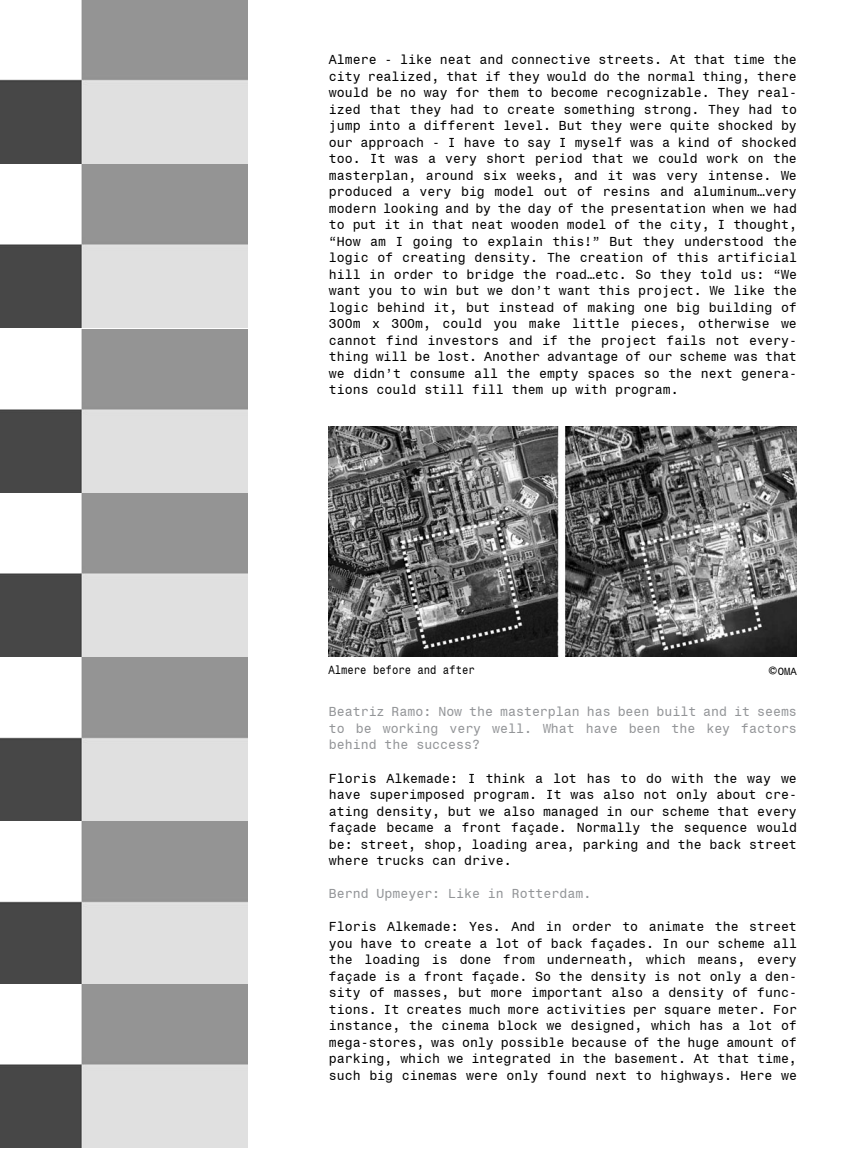
<style>
.page{position:relative;width:851px;height:1149px;background:#fff}
.page>*{position:absolute;margin:0;border:0;box-sizing:border-box;transform-origin:0 0}
.t1{font:13.2px/16.5px "Monospace 821 BT";color:#000;text-align:justify}
.t2{font:13.2px/16.5px "Monospace 821 BT";color:#939598;text-align:justify}
.t3{font:12px "Monospace 821 BT";color:#000;scale:.88 1}
.t4{font:10.5px "Monospace 821 BT";color:#000}
.s1{font-size:13.5px}
</style>
<div class="page">
<img style="left:328px;top:426px;width:468px;height:230px">
<img style="left:0;top:0;width:247px;height:327px">
<img style="left:0;top:329px;width:247px;height:818px">
<p class="t1" style="left:329px;top:51px;width:469px">Almere - like neat and connective streets. At that time the city realized, that if they would do the normal thing, there would be no way for them to become recognizable. They real&shy;ized that they had to create something strong. They had to jump into a different level. But they were quite shocked by our approach - I have to say I myself was a kind of shocked too. It was a very short period that we could work on the masterplan, around six weeks, and it was very intense. We produced a very big model out of resins and aluminum…very modern looking and by the day of the presentation when we had to put it in that neat wooden model of the city, I thought, “How am I going to explain this!” But they understood the logic of creating density. The creation of this artificial hill in order to bridge the road…etc. So they told us: “We want you to win but we don’t want this project. We like the logic behind it, but instead of making one big building of 300m x 300m, could you make little pieces, otherwise we cannot find investors and if the project fails not every&shy;thing will be lost. Another advantage of our scheme was that we didn’t consume all the empty spaces so the next genera&shy;tions could still fill them up with program.</p>
<p class="t3" style="left:328px;top:662px;width:168px">Almere before and after</p>
<p class="t4" style="left:768px;top:664px;width:30px"><span class="s1">©</span>OMA</p>
<p class="t2" style="left:329px;top:703px;width:469px">Beatriz Ramo: Now the masterplan has been built and it seems to be working very well. What have been the key factors behind the success?</p>
<p class="t1" style="left:329px;top:769px;width:469px">Floris Alkemade: I think a lot has to do with the way we have superimposed program. It was also not only about cre&shy;ating density, but we also managed in our scheme that every façade became a front façade. Normally the sequence would be: street, shop, loading area, parking and the back street where trucks can drive.</p>
<p class="t2" style="left:329px;top:884px;width:264px">Bernd Upmeyer: Like in Rotterdam.</p>
<p class="t1" style="left:329px;top:917px;width:469px">Floris Alkemade: Yes. And in order to animate the street you have to create a lot of back façades. In our scheme all the loading is done from underneath, which means, every façade is a front façade. So the density is not only a den&shy;sity of masses, but more important also a density of func&shy;tions. It creates much more activities per square meter. For instance, the cinema block we designed, which has a lot of mega-stores, was only possible because of the huge amount of parking, which we integrated in the basement. At that time, such big cinemas were only found next to highways. Here we</p>
</div>
